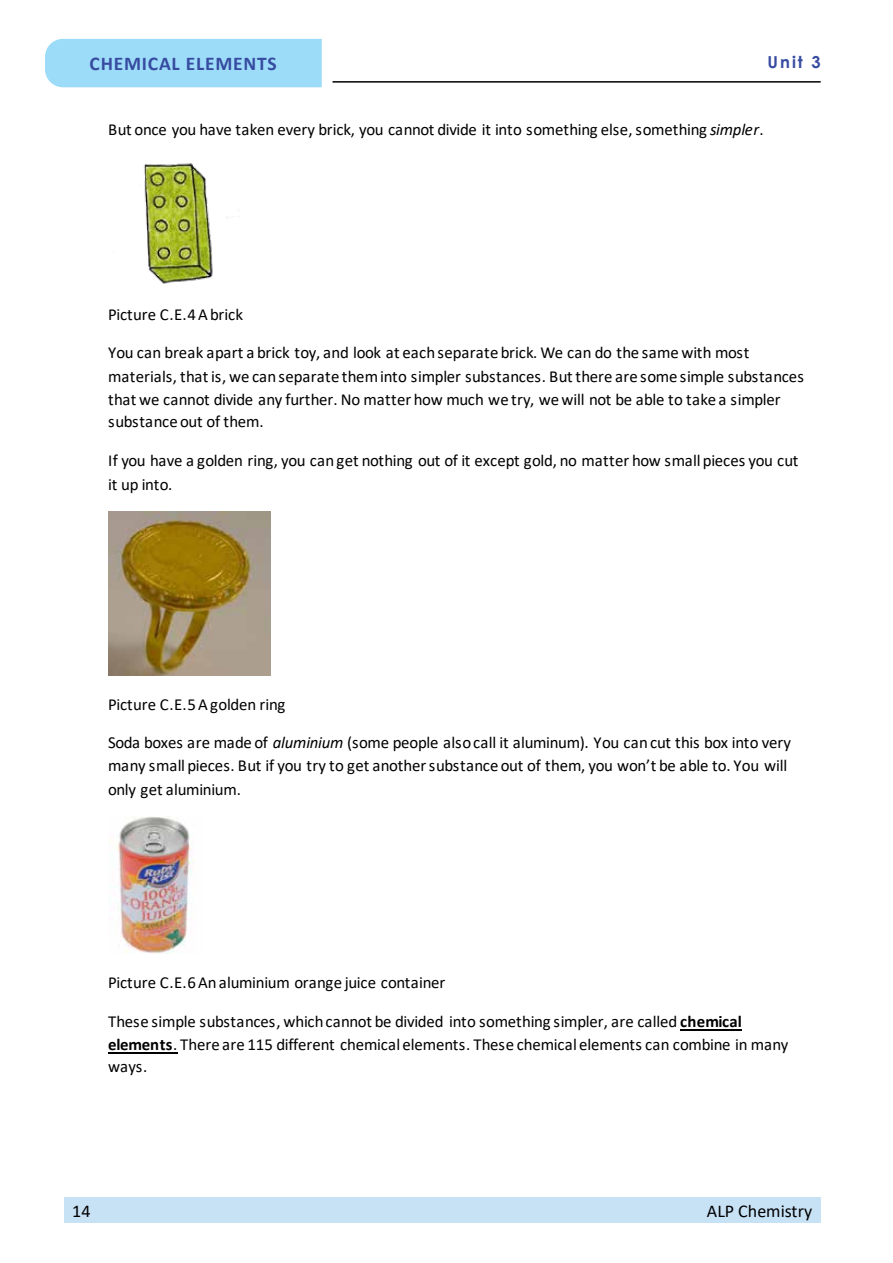
<style>
.page{position:relative;width:893px;height:1263px;background:#fff}
.page>*{position:absolute;margin:0;border:0;box-sizing:border-box;transform-origin:0 0}
.t1{font:700 19.5px "Calibri";letter-spacing:.04em;color:#374ca0}
.t2{font:18px "Calibri";color:#000}
.t3{font:16.8px/23.2px "Calibri";letter-spacing:-.015em;color:#000}
.t4{font:700 16.5px "Century Gothic";color:#374ca0}
.s1{font-style:italic}
.s2{font-weight:700}
</style>
<div class="page">
<div style="left:64px;top:1197px;width:757px;height:25px;background:#c7e1f5"></div>
<hr style="left:333px;top:81px;width:488px;height:2px;background:#000">
<div style="left:45px;top:39px;width:277px;height:48px;background:#9ddcf9"></div>
<hr style="left:680px;top:1029px;width:61px;height:1px;background:#000">
<hr style="left:108px;top:1052px;width:70px;height:1px;background:#000">
<img style="left:143px;top:163px;width:85px;height:121px">
<img style="left:108px;top:511px;width:162px;height:164px">
<img style="left:117px;top:816px;width:77px;height:137px">
<p class="t1" style="left:90px;top:49px;width:189px">CHEMICAL ELEMENTS</p>
<p class="t4" style="left:768px;top:49px;width:55px">Unit 3</p>
<p class="t3" style="left:108px;top:118px;width:657px">But once you have taken every brick, you cannot divide it into something else, something <span class="s1">simpler</span>.</p>
<p class="t3" style="left:108px;top:303px;width:136px">Picture C.E.4 A brick</p>
<p class="t3" style="left:108px;top:340px;width:697px">You can break apart a brick toy, and look at each separate brick. We can do the same with most materials, that is, we can separate them into simpler substances. But there are some simple substances that we cannot divide any further. No matter how much we try, we will not be able to take a simpler substance out of them.</p>
<p class="t3" style="left:108px;top:448px;width:692px;line-height:24px">If you have a golden ring, you canget nothing out of it except gold, no matter how small pieces you cut it up into.</p>
<p class="t3" style="left:108px;top:692px;width:179px">Picture C.E.5 Agolden ring</p>
<p class="t3" style="left:108px;top:730px;width:684px">Soda boxes are made of <span class="s1">aluminium</span> (some people also call it aluminum)<span class="s1">.</span> You cancut this box into very many small pieces. But if you try to get another substance out of them, you won’t be able to. You will only get aluminium.</p>
<p class="t3" style="left:108px;top:971px;width:339px">Picture C.E.6 Analuminium orange juice container</p>
<p class="t3" style="left:108px;top:1009px;width:682px;line-height:22.8px">These simple substances, which cannot be divided into something simpler, are called <span class="s2">chemical elements</span>. There are 115 different chemical elements. These chemical elements can combine in many ways.</p>
<p class="t2" style="left:72px;top:1198px;width:20px">14</p>
<p class="t2" style="left:707px;top:1198px;width:107px">ALP Chemistry</p>
</div>
